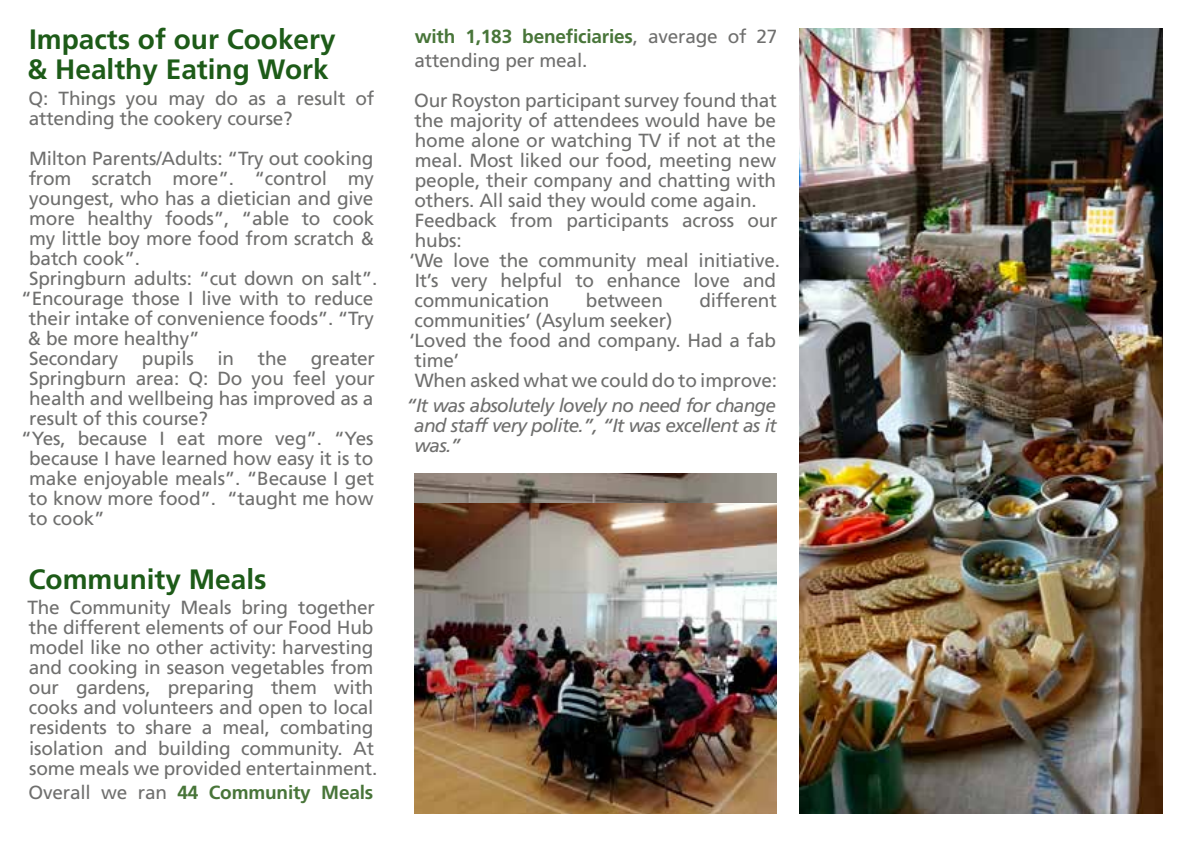
<style>
.page{position:relative;width:1191px;height:842px;background:#fff}
.page>*{position:absolute;margin:0;border:0;box-sizing:border-box;transform-origin:0 0}
.t1{font:700 28px/29.6px "Frutiger";color:#1d5b18}
.t2{font:19px/20px "Frutiger";letter-spacing:-.01em;color:#6f6f6e}
.t3{font:italic 19px/20px "Frutiger";letter-spacing:-.04em;color:#6f6f6e;text-align:justify}
.t4{font:700 19px "Frutiger";letter-spacing:-.01em;color:#487539}
.s1{font-weight:400;color:#6f6f6e}
.s2{font-weight:700;color:#487539}
</style>
<div class="page">
<img style="left:414px;top:473px;width:363px;height:31px">
<img style="left:799px;top:28px;width:363px;height:786px">
<img style="left:414px;top:504px;width:363px;height:310px">
<h1 class="t1" style="left:27px;top:25px;width:310px">Impacts of our Cookery &amp; Healthy Eating Work</h1>
<p class="t2" style="left:29px;top:88px;width:347px">Q: Things you may do as a result of attending the cookery course?</p>
<p class="t2" style="left:29px;top:148px;width:346px">Milton Parents/Adults: “Try out cooking</p>
<p class="t2" style="left:29px;top:168px;width:347px">from scratch more”. “control my</p>
<p class="t2" style="left:29px;top:188px;width:346px">youngest, who has a dietician and give</p>
<p class="t2" style="left:29px;top:208px;width:347px">more healthy foods”, “able to cook</p>
<p class="t2" style="left:29px;top:228px;width:346px">my little boy more food from scratch &amp;</p>
<p class="t2" style="left:29px;top:248px;width:112px">batch cook”.</p>
<p class="t2" style="left:29px;top:268px;width:350px">Springburn adults: “cut down on salt”.</p>
<p class="t2" style="left:21px;top:288px;width:353px">“Encourage those I live with to reduce</p>
<p class="t2" style="left:29px;top:308px;width:346px">their intake of convenience foods”. “Try</p>
<p class="t2" style="left:27px;top:328px;width:174px">&amp; be more healthy”</p>
<p class="t2" style="left:29px;top:348px;width:347px">Secondary pupils in the greater</p>
<p class="t2" style="left:29px;top:368px;width:347px">Springburn area: Q: Do you feel your</p>
<p class="t2" style="left:29px;top:388px;width:346px">health and wellbeing has improved as a</p>
<p class="t2" style="left:29px;top:408px;width:180px">result of this course?</p>
<p class="t2" style="left:21px;top:428px;width:354px">“Yes, because I eat more veg”. “Yes</p>
<p class="t2" style="left:29px;top:448px;width:346px">because I have learned how easy it is to</p>
<p class="t2" style="left:29px;top:468px;width:346px">make enjoyable meals”. “Because I get</p>
<p class="t2" style="left:29px;top:488px;width:346px">to know more food”. “taught me how</p>
<p class="t2" style="left:29px;top:508px;width:77px">to cook”</p>
<h1 class="t1" style="left:29px;top:564px;width:240px">Community Meals</h1>
<p class="t2" style="left:27px;top:598px;width:351px">The Community Meals bring together the different elements of our Food Hub model like no other activity: harvesting and cooking in season vegetables from our gardens, preparing them with cooks and volunteers and open to local residents to share a meal, combating isolation and building community. At some meals we provided entertainment.</p>
<p class="t4" style="left:29px;top:781px;width:346px"><span class="s1">Overall we ran</span> 44 Community Meals</p>
<p class="t2" style="left:414px;top:24px;width:364px;line-height:24px"><span class="s2">with 1,183 beneficiaries</span>, average of 27 attending per meal.</p>
<p class="t2" style="left:409px;top:90px;width:372px">Our Royston participant survey found that the majority of attendees would have be home alone or watching TV if not at the meal. Most liked our food, meeting new people, their company and chatting with others. All said they would come again.<br>Feedback from participants across our hubs:<br>‘We love the community meal initiative.<br>It’s very helpful to enhance love and communication</p>
<p class="t2" style="left:586px;top:290px;width:78px">between</p>
<p class="t2" style="left:699px;top:290px;width:79px">different</p>
<p class="t2" style="left:409px;top:310px;width:369px">communities’ (Asylum seeker)<br>‘Loved the food and company. Had a fab time’<br>When asked what we could do to improve:</p>
<p class="t3" style="left:414px;top:396px;width:364px;text-indent:-8px">“It was absolutely lovely no need for change and staff very polite.”, “It was excellent as it was.”</p>
</div>
